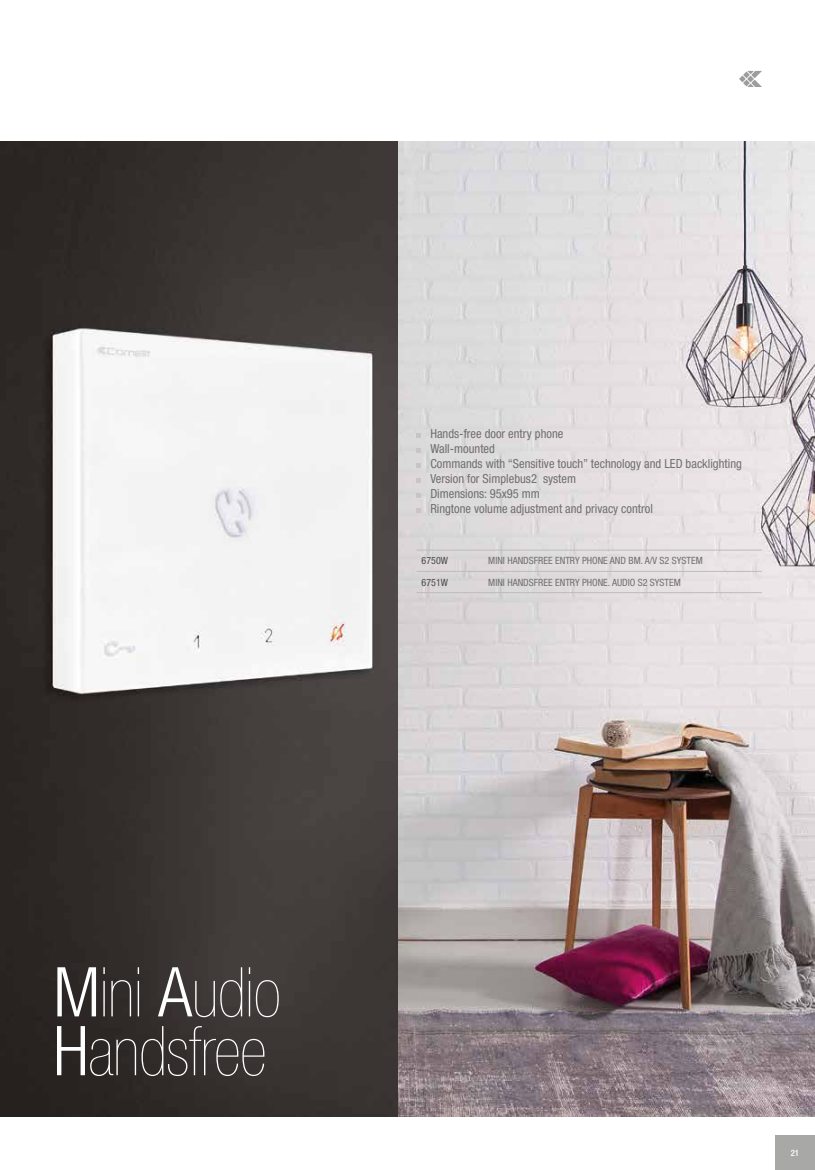
<style>
.page{position:relative;width:815px;height:1170px;background:#fff}
.page>*{position:absolute;margin:0;border:0;box-sizing:border-box;transform-origin:0 0}
.t1{font:200 condensed 68.75px/58.8px "Helvetica Neue LTW1 G";letter-spacing:-.01em;color:#fff}
.t2{font:condensed 12.5px/15px "Helvetica Neue LTW1 G";color:#706f6f}
.t3{font:condensed 10px "Helvetica Neue LTW1 G";color:#706f6f}
.t4{font:condensed 10px "Helvetica Neue LTW1 G";color:#4a4a49}
.t5{font:500 condensed 8.75px "Helvetica Neue LTW1 G";color:#fff}
.s1{font-weight:300}
</style>
<div class="page">
<img style="left:1px;top:142px;width:814px;height:974px">
<svg style="left:739px;top:75px;width:7px;height:7px"></svg>
<svg style="left:743px;top:80px;width:7px;height:6px"></svg>
<svg style="left:743px;top:71px;width:7px;height:7px"></svg>
<svg style="left:747px;top:71px;width:15px;height:16px"></svg>
<svg style="left:417px;top:433px;width:4px;height:5px"></svg>
<svg style="left:417px;top:448px;width:4px;height:5px"></svg>
<svg style="left:417px;top:463px;width:4px;height:5px"></svg>
<svg style="left:417px;top:478px;width:4px;height:5px"></svg>
<svg style="left:417px;top:493px;width:4px;height:5px"></svg>
<svg style="left:417px;top:508px;width:4px;height:5px"></svg>
<hr style="left:417px;top:549px;width:66px;height:1px;background:#bcbcbc">
<hr style="left:483px;top:549px;width:279px;height:1px;background:#bcbcbc">
<hr style="left:417px;top:571px;width:66px;height:1px;background:#bcbcbc">
<hr style="left:483px;top:571px;width:279px;height:1px;background:#bcbcbc">
<hr style="left:417px;top:592px;width:66px;height:1px;background:#bcbcbc">
<hr style="left:483px;top:592px;width:279px;height:1px;background:#bcbcbc">
<img style="left:0;top:142px;width:1px;height:974px">
<div style="left:775px;top:1135px;width:40px;height:34px;background:#a8a8a7"></div>
<p class="t2" style="left:430px;top:426px;width:313px">Hands-free door entry phone<br>Wall-mounted<br>Commands with “Sensitive touch” technology and LED backlighting Version for Simplebus2 system<br>Dimensions: 95x95 mm<br>Ringtone volume adjustment and privacy control</p>
<p class="t4" style="left:422px;top:555px;width:28px">6750W</p>
<p class="t3" style="left:488px;top:555px;width:216px">MINI HANDSFREE ENTRY PHONE AND BM. A/V S2 SYSTEM</p>
<p class="t4" style="left:422px;top:576px;width:28px">6751W</p>
<p class="t3" style="left:488px;top:576px;width:194px">MINI HANDSFREE ENTRY PHONE. AUDIO S2 SYSTEM</p>
<h1 class="t1" style="left:53px;top:963px;width:230px"><span class="s1">M</span>ini <span class="s1">A</span>udio<br><span class="s1">H</span>andsfree</h1>
<p class="t5" style="left:791px;top:1147px;width:10px">21</p>
</div>
